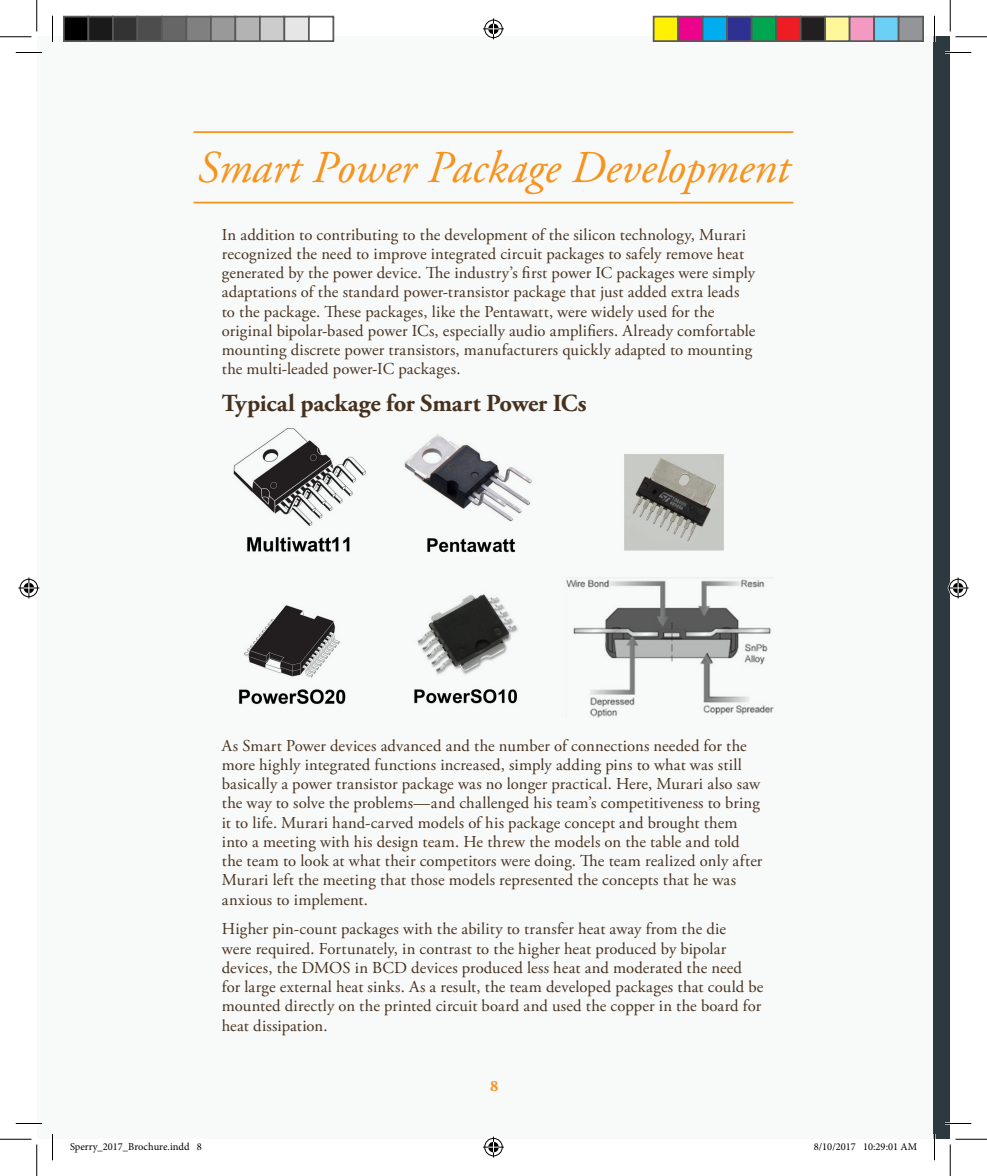
<style>
.page{position:relative;width:987px;height:1176px;background:#fff}
.page>*{position:absolute;margin:0;border:0;box-sizing:border-box;transform-origin:0 0}
.t1{font:italic 45.5px "Adobe Garamond Pro";color:#f7931d}
.t2{font:700 24.5px "Adobe Garamond Pro";letter-spacing:-.005em;color:#46311e}
.t3{font:16.62px/19.2px "Adobe Garamond Pro";letter-spacing:.01em;color:#46311e}
.t4{font:700 15.75px "Adobe Garamond Pro";color:#f7931d}
.t5{font:10.5px "Minion Pro";color:#000}
</style>
<div class="page">
<div style="left:37px;top:37px;width:897px;height:1102px;background:#f8f9f9"></div>
<hr style="left:194px;top:131px;width:599px;height:2px;background:#f7931d">
<hr style="left:194px;top:202px;width:599px;height:1px;background:#f7931d">
<img style="left:233px;top:428px;width:491px;height:277px">
<div style="left:934px;top:37px;width:16px;height:1102px;background:#2c393e"></div>
<img style="left:561px;top:576px;width:213px;height:142px">
<hr style="left:16px;top:51px;width:26px;height:3px;background:#fff">
<hr style="left:945px;top:51px;width:26px;height:3px;background:#fff">
<hr style="left:16px;top:1122px;width:26px;height:3px;background:#fff">
<hr style="left:945px;top:1122px;width:26px;height:3px;background:#fff">
<hr style="left:51px;top:16px;width:3px;height:26px;background:#fff">
<hr style="left:51px;top:1134px;width:3px;height:26px;background:#fff">
<hr style="left:933px;top:16px;width:3px;height:26px;background:#fff">
<hr style="left:933px;top:1134px;width:3px;height:26px;background:#fff">
<svg style="left:16px;top:52px;width:26px;height:1px"></svg>
<svg style="left:945px;top:52px;width:26px;height:1px"></svg>
<svg style="left:16px;top:1123px;width:26px;height:1px"></svg>
<svg style="left:945px;top:1123px;width:26px;height:1px"></svg>
<svg style="left:52px;top:16px;width:1px;height:26px"></svg>
<svg style="left:52px;top:1134px;width:1px;height:26px"></svg>
<svg style="left:934px;top:16px;width:1px;height:26px"></svg>
<svg style="left:934px;top:1134px;width:1px;height:26px"></svg>
<hr style="left:0;top:36px;width:32px;height:1px;background:#000">
<hr style="left:956px;top:36px;width:31px;height:1px;background:#000">
<hr style="left:0;top:1139px;width:32px;height:1px;background:#000">
<hr style="left:956px;top:1139px;width:31px;height:1px;background:#000">
<hr style="left:36px;top:0;width:1px;height:32px;background:#000">
<hr style="left:36px;top:1144px;width:1px;height:32px;background:#000">
<hr style="left:950px;top:0;width:1px;height:32px;background:#000">
<hr style="left:950px;top:1144px;width:1px;height:32px;background:#000">
<svg style="left:483px;top:18px;width:21px;height:21px"></svg>
<svg style="left:483px;top:1137px;width:21px;height:21px"></svg>
<svg style="left:18px;top:578px;width:21px;height:20px"></svg>
<svg style="left:948px;top:578px;width:21px;height:20px"></svg>
<div style="left:64px;top:17px;width:24px;height:24px;background:#000"></div>
<div style="left:63px;top:16px;width:26px;height:26px;border:2px solid #595959"></div>
<div style="left:88px;top:17px;width:25px;height:24px;background:#1a1a1a"></div>
<div style="left:88px;top:16px;width:26px;height:26px;border:2px solid #595959"></div>
<div style="left:113px;top:17px;width:24px;height:24px;background:#333"></div>
<div style="left:112px;top:16px;width:26px;height:26px;border:2px solid #595959"></div>
<div style="left:137px;top:17px;width:25px;height:24px;background:#4d4d4d"></div>
<div style="left:136px;top:16px;width:27px;height:26px;border:2px solid #595959"></div>
<div style="left:162px;top:17px;width:24px;height:24px;background:#666"></div>
<div style="left:161px;top:16px;width:26px;height:26px;border:2px solid #595959"></div>
<div style="left:186px;top:17px;width:25px;height:24px;background:#808080"></div>
<div style="left:186px;top:16px;width:26px;height:26px;border:2px solid #595959"></div>
<div style="left:211px;top:17px;width:24px;height:24px;background:#999"></div>
<div style="left:210px;top:16px;width:26px;height:26px;border:2px solid #595959"></div>
<div style="left:235px;top:17px;width:25px;height:24px;background:#b3b3b3"></div>
<div style="left:234px;top:16px;width:27px;height:26px;border:2px solid #595959"></div>
<div style="left:260px;top:17px;width:24px;height:24px;background:#ccc"></div>
<div style="left:259px;top:16px;width:26px;height:26px;border:2px solid #595959"></div>
<div style="left:284px;top:17px;width:25px;height:24px;background:#e6e6e6"></div>
<div style="left:284px;top:16px;width:26px;height:26px;border:2px solid #595959"></div>
<div style="left:309px;top:17px;width:24px;height:24px;background:#fff"></div>
<div style="left:308px;top:16px;width:26px;height:26px;border:2px solid #595959"></div>
<div style="left:654px;top:17px;width:24px;height:24px;background:#fff101"></div>
<div style="left:653px;top:16px;width:26px;height:26px;border:2px solid #595959"></div>
<div style="left:678px;top:17px;width:25px;height:24px;background:#ed028c"></div>
<div style="left:677px;top:16px;width:27px;height:26px;border:2px solid #595959"></div>
<div style="left:703px;top:17px;width:24px;height:24px;background:#00aeef"></div>
<div style="left:702px;top:16px;width:26px;height:26px;border:2px solid #595959"></div>
<div style="left:727px;top:17px;width:25px;height:24px;background:#2e3092"></div>
<div style="left:726px;top:16px;width:26px;height:26px;border:2px solid #595959"></div>
<div style="left:752px;top:17px;width:24px;height:24px;background:#00a54f"></div>
<div style="left:751px;top:16px;width:26px;height:26px;border:2px solid #595959"></div>
<div style="left:776px;top:17px;width:25px;height:24px;background:#ee1d23"></div>
<div style="left:775px;top:16px;width:27px;height:26px;border:2px solid #595959"></div>
<div style="left:801px;top:17px;width:24px;height:24px;background:#231f20"></div>
<div style="left:800px;top:16px;width:26px;height:26px;border:2px solid #595959"></div>
<div style="left:825px;top:17px;width:25px;height:24px;background:#fff79a"></div>
<div style="left:824px;top:16px;width:26px;height:26px;border:2px solid #595959"></div>
<div style="left:850px;top:17px;width:24px;height:24px;background:#f499c2"></div>
<div style="left:849px;top:16px;width:26px;height:26px;border:2px solid #595959"></div>
<div style="left:874px;top:17px;width:25px;height:24px;background:#6bcff6"></div>
<div style="left:873px;top:16px;width:27px;height:26px;border:2px solid #595959"></div>
<div style="left:899px;top:17px;width:24px;height:24px;background:#939598"></div>
<div style="left:898px;top:16px;width:26px;height:26px;border:2px solid #595959"></div>
<h1 class="t1" style="left:197px;top:140px;width:594px">Smart Power Package Development</h1>
<p class="t3" style="left:222px;top:225px;width:535px">In addition to contributing to the development of the silicon technology, Murari recognized the need to improve integrated circuit packages to safely remove heat generated by the power device. The industry’s first power IC packages were simply adaptations of the standard power-transistor package that just added extra leads to the package. These packages, like the Pentawatt, were widely used for the original bipolar-based power ICs, especially audio amplifiers. Already comfortable mounting discrete power transistors, manufacturers quickly adapted to mounting the multi-leaded power-IC packages.</p>
<h2 class="t2" style="left:222px;top:389px;width:366px">Typical package for Smart Power ICs</h2>
<p class="t3" style="left:222px;top:736px;width:542px">As Smart Power devices advanced and the number of connections needed for the more highly integrated functions increased, simply adding pins to what was still basically a power transistor package was no longer practical. Here, Murari also saw the way to solve the problems—and challenged his team’s competitiveness to bring it to life. Murari hand-carved models of his package concept and brought them into a meeting with his design team. He threw the models on the table and told the team to look at what their competitors were doing. The team realized only after Murari left the meeting that those models represented the concepts that he was anxious to implement.</p>
<p class="t3" style="left:222px;top:920px;width:543px">Higher pin-count packages with the ability to transfer heat away from the die<br>were required. Fortunately, in contrast to the higher heat produced by bipolar devices, the DMOS in BCD devices produced less heat and moderated the need for large external heat sinks. As a result, the team developed packages that could be mounted directly on the printed circuit board and used the copper in the board for heat dissipation.</p>
<p class="t4" style="left:490px;top:1077px;width:10px">8</p>
<p class="t5" style="left:70px;top:1139px;width:133px">Sperry_2017_Brochure.indd 8</p>
<p class="t5" style="left:814px;top:1139px;width:105px">8/10/2017 10:29:01 AM</p>
</div>
